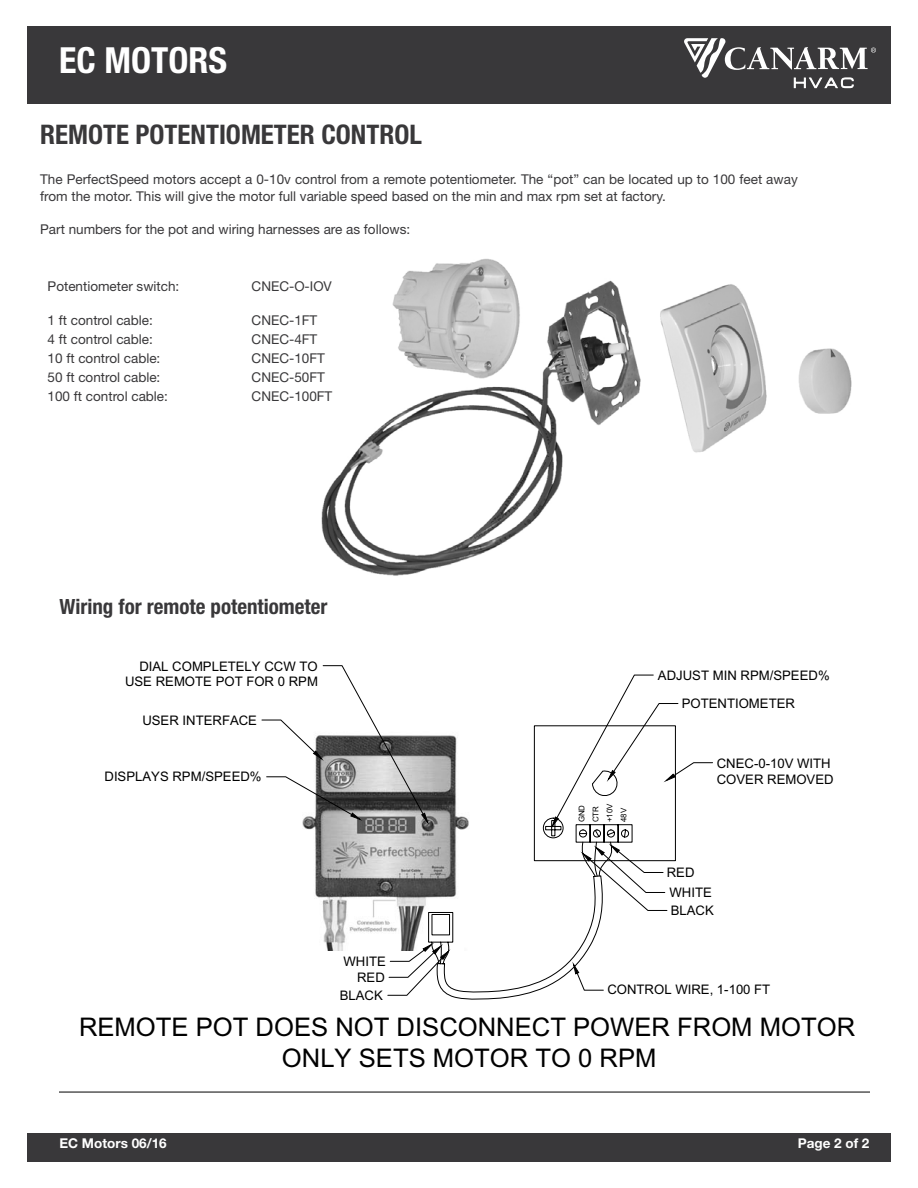
<style>
.page{position:relative;width:918px;height:1188px;background:#fff}
.page>*{position:absolute;margin:0;border:0;box-sizing:border-box;transform-origin:0 0}
.t1{font:700 condensed 36px "Helvetica Neue";color:#fff}
.t2{font:700 condensed 27px "Helvetica Neue";color:#39383a}
.t3{font:25.65px/31px "Arial MT+T42";color:#000;text-align:center}
.t4{font:700 condensed 21px "Helvetica Neue";color:#39383a}
.t5{font:13.5px/16.5px "Helvetica Neue";color:#39383a}
.t6{font:700 13.5px "Helvetica Neue";color:#fff}
.t7{font:13.2px/15.9px "Arial MT+T42";color:#000}
.t8{font:7.95px/14px "Arial MT+T42";color:#000}
</style>
<div class="page">
<img style="left:321px;top:258px;width:531px;height:318px">
<div style="left:27px;top:26px;width:864px;height:77px;background:#39383a"></div>
<svg style="left:684px;top:38px;width:192px;height:51px"></svg>
<div style="left:27px;top:1134px;width:864px;height:28px;background:#39383a"></div>
<svg style="left:59px;top:725px;width:810px;height:367px"></svg>
<svg style="left:581px;top:841px;width:87px;height:70px"></svg>
<svg style="left:387px;top:944px;width:62px;height:52px"></svg>
<svg style="left:573px;top:964px;width:31px;height:27px"></svg>
<svg style="left:261px;top:665px;width:167px;height:158px"></svg>
<svg style="left:552px;top:674px;width:161px;height:153px"></svg>
<h1 class="t1" style="left:59px;top:48px;width:169px">EC MOTORS</h1>
<h2 class="t2" style="left:40px;top:125px;width:383px">REMOTE POTENTIOMETER CONTROL</h2>
<p class="t5" style="left:40px;top:173px;width:759px">The PerfectSpeed motors accept a 0-10v control from a remote potentiometer. The “pot” can be located up to 100 feet away from the motor. This will give the motor full variable speed based on the min and max rpm set at factory.</p>
<p class="t5" style="left:40px;top:222px;width:372px">Part numbers for the pot and wiring harnesses are as follows:</p>
<p class="t5" style="left:48px;top:279px;width:133px">Potentiometer switch:</p>
<p class="t5" style="left:252px;top:279px;width:82px">CNEC-O-IOV</p>
<p class="t5" style="left:48px;top:313px;width:107px">1 ft control cable:</p>
<p class="t5" style="left:252px;top:313px;width:67px">CNEC-1FT</p>
<p class="t5" style="left:48px;top:332px;width:107px">4 ft control cable:</p>
<p class="t5" style="left:252px;top:332px;width:67px">CNEC-4FT</p>
<p class="t5" style="left:48px;top:351px;width:114px">10 ft control cable:</p>
<p class="t5" style="left:252px;top:351px;width:75px">CNEC-10FT</p>
<p class="t5" style="left:48px;top:370px;width:114px">50 ft control cable:</p>
<p class="t5" style="left:252px;top:370px;width:75px">CNEC-50FT</p>
<p class="t5" style="left:48px;top:389px;width:122px">100 ft control cable:</p>
<p class="t5" style="left:252px;top:389px;width:82px">CNEC-100FT</p>
<h3 class="t4" style="left:59px;top:599px;width:270px">Wiring for remote potentiometer</h3>
<p class="t7" style="left:125px;top:660px;width:194px;text-align:right">DIAL COMPLETELY CCW TO<br>USE REMOTE POT FOR 0 RPM</p>
<p class="t7" style="left:142px;top:714px;width:116px">USER INTERFACE</p>
<p class="t7" style="left:105px;top:771px;width:159px">DISPLAYS RPM/SPEED%</p>
<p class="t8" style="left:576px;top:822px;width:20px;rotate:-90deg">GND<br>CTR +10V<br>48V</p>
<p class="t7" style="left:658px;top:669px;width:173px">ADJUST MIN RPM/SPEED%</p>
<p class="t7" style="left:682px;top:698px;width:115px">POTENTIOMETER</p>
<p class="t7" style="left:717px;top:757px;width:118px">CNEC-0-10V WITH<br>COVER REMOVED</p>
<p class="t7" style="left:667px;top:865px;width:47px;line-height:19.8px">RED<br>WHITE</p>
<p class="t7" style="left:671px;top:905px;width:45px">BLACK</p>
<p class="t7" style="left:344px;top:955px;width:44px;text-align:right">WHITE<br>RED</p>
<p class="t7" style="left:340px;top:990px;width:45px">BLACK</p>
<p class="t7" style="left:607px;top:984px;width:164px">CONTROL WIRE, 1-100 FT</p>
<h3 class="t3" style="left:79px;top:1016px;width:778px">REMOTE POT DOES NOT DISCONNECT POWER FROM MOTOR<br>ONLY SETS MOTOR TO 0 RPM</h3>
<p class="t6" style="left:59px;top:1138px;width:109px">EC Motors 06/16</p>
<p class="t6" style="left:798px;top:1138px;width:73px">Page 2 of 2</p>
</div>
